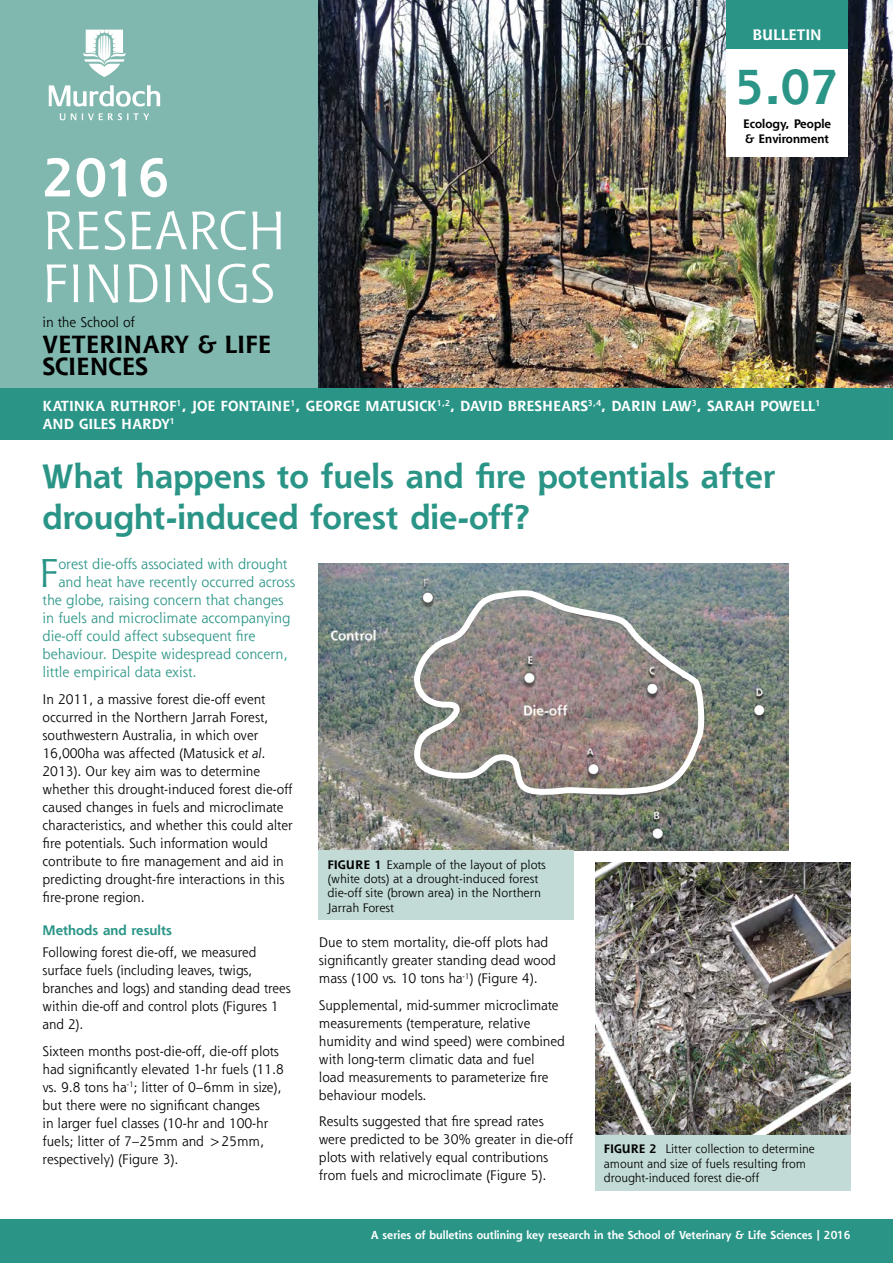
<style>
.page{position:relative;width:893px;height:1263px;background:#fff}
.page>*{position:absolute;margin:0;border:0;box-sizing:border-box;transform-origin:0 0}
.t1{font:52.8px/52.8px "Shannon";color:#fff}
.t2{font:700 52.8px "Shannon";color:#fff}
.t3{font:700 48px "Shannon";color:#2a9587}
.t4{font:39.3px "Shannon";color:#2a9587}
.t5{font:700 33px/40.5px "Shannon";color:#2a9587}
.t6{font:700 24.3px/22px "Shannon";color:#000}
.t7{font:700 14.85px "Shannon";color:#fff}
.t8{font:14.25px "Shannon";color:#2a9587}
.t9{font:700 14.25px/18px "Shannon";color:#fff}
.t10{font:13.65px "Shannon";color:#000}
.t11{font:13.5px/18px "Shannon";color:#000}
.t12{font:700 13.5px "Shannon";color:#2a9587}
.t13{font:12px/14.4px "Shannon";color:#000}
.t14{font:700 12px/15px "Shannon";color:#000}
.t15{font:700 11.25px "Shannon";color:#fff}
.s1{font-style:italic}
.s2{font-weight:700}
</style>
<div class="page">
<div style="left:0;top:0;width:319px;height:414px;background:#80b8af"></div>
<div style="left:0;top:1219px;width:893px;height:44px;background:#2a9587"></div>
<svg style="left:60px;top:113px;width:5px;height:7px"></svg>
<svg style="left:71px;top:113px;width:5px;height:7px"></svg>
<svg style="left:82px;top:113px;width:67px;height:7px"></svg>
<svg style="left:49px;top:85px;width:111px;height:22px"></svg>
<svg style="left:83px;top:30px;width:43px;height:47px"></svg>
<img style="left:319px;top:0;width:574px;height:389px">
<div style="left:726px;top:0;width:122px;height:156px;background:#fff"></div>
<div style="left:0;top:389px;width:893px;height:51px;background:#2a9587"></div>
<div style="left:726px;top:0;width:122px;height:48px;background:#2a9587"></div>
<img style="left:319px;top:563px;width:470px;height:287px">
<div style="left:319px;top:850px;width:255px;height:70px;background:#c2dbd6"></div>
<img style="left:595px;top:862px;width:255px;height:273px">
<div style="left:595px;top:1135px;width:255px;height:56px;background:#c2dbd6"></div>
<svg style="left:411px;top:589px;width:297px;height:213px;background:#96908c"></svg>
<p class="t7" style="left:752px;top:25px;width:71px">BULLETIN</p>
<h2 class="t3" style="left:735px;top:57px;width:106px">5.07</h2>
<h1 class="t2" style="left:43px;top:145px;width:129px">2016</h1>
<h1 class="t1" style="left:43px;top:203px;width:245px">RESEARCH<br>FINDINGS</h1>
<p class="t10" style="left:43px;top:313px;width:94px">in the School of</p>
<h3 class="t6" style="left:43px;top:333px;width:230px">VETERINARY &amp; LIFE<br>SCIENCES</h3>
<p class="t14" style="left:743px;top:116px;width:90px">Ecology, People &amp; Environment</p>
<p class="t9" style="left:43px;top:397px;width:779px">KATINKA RUTHROF<sup>1</sup>, JOE FONTAINE<sup>1</sup>, GEORGE MATUSICK<sup>1,2</sup>, DAVID BRESHEARS<sup>3,4</sup>, DARIN LAW<sup>3</sup>, SARAH POWELL<sup>1<br></sup>AND GILES HARDY<sup>1</sup></p>
<h3 class="t5" style="left:43px;top:456px;width:734px">What happens to fuels and fire potentials after drought-induced forest die-off?</h3>
<h3 class="t4" style="left:39px;top:548px;width:20px">F</h3>
<p class="t8" style="left:58px;top:555px;width:230px">orest die-offs associated with drought</p>
<p class="t8" style="left:58px;top:573px;width:238px">and heat have recently occurred across</p>
<p class="t8" style="left:43px;top:591px;width:242px">the globe, raising concern that changes</p>
<p class="t8" style="left:43px;top:609px;width:249px">in fuels and microclimate accompanying</p>
<p class="t8" style="left:43px;top:627px;width:215px">die-off could affect subsequent fire</p>
<p class="t8" style="left:43px;top:645px;width:247px">behaviour. Despite widespread concern,</p>
<p class="t8" style="left:43px;top:663px;width:156px">little empirical data exist.</p>
<p class="t11" style="left:43px;top:690px;width:252px">In 2011, a massive forest die-off event occurred in the Northern Jarrah Forest, southwestern Australia, in which over 16,000ha was affected (Matusick <span class="s1">et al</span>.<br>2013). Our key aim was to determine whether this drought-induced forest die-off caused changes in fuels and microclimate characteristics, and whether this could alter fire potentials. Such information would contribute to fire management and aid in predicting drought-fire interactions in this fire-prone region.</p>
<p class="t12" style="left:43px;top:922px;width:131px">Methods and results</p>
<p class="t11" style="left:43px;top:943px;width:250px">Following forest die-off, we measured surface fuels (including leaves, twigs, branches and logs) and standing dead trees within die-off and control plots (Figures 1 and 2).</p>
<p class="t11" style="left:43px;top:1042px;width:243px">Sixteen months post-die-off, die-off plots had significantly elevated 1-hr fuels (11.8 vs. 9.8 tons ha<sup>-1</sup>; litter of 0–6mm in size), but there were no significant changes<br>in larger fuel classes (10-hr and 100-hr fuels; litter of 7–25mm and &gt;25mm, respectively) (Figure 3).</p>
<p class="t13" style="left:327px;top:857px;width:220px"><span class="s2">FIGURE 1</span> Example of the layout of plots (white dots) at a drought-induced forest die-off site (brown area) in the Northern Jarrah Forest</p>
<p class="t11" style="left:319px;top:933px;width:238px">Due to stem mortality, die-off plots had significantly greater standing dead wood mass (100 vs. 10 tons ha<sup>-1</sup>) (Figure 4).</p>
<p class="t11" style="left:319px;top:996px;width:247px">Supplemental, mid-summer microclimate measurements (temperature, relative humidity and wind speed) were combined with long-term climatic data and fuel<br>load measurements to parameterize fire behaviour models.</p>
<p class="t11" style="left:319px;top:1112px;width:255px">Results suggested that fire spread rates were predicted to be 30% greater in die-off plots with relatively equal contributions from fuels and microclimate (Figure 5).</p>
<p class="t13" style="left:604px;top:1142px;width:213px"><span class="s2">FIGURE 2</span> Litter collection to determine amount and size of fuels resulting from drought-induced forest die-off</p>
<p class="t15" style="left:371px;top:1228px;width:481px">A series of bulletins outlining key research in the School of Veterinary &amp; Life Sciences | 2016</p>
</div>
